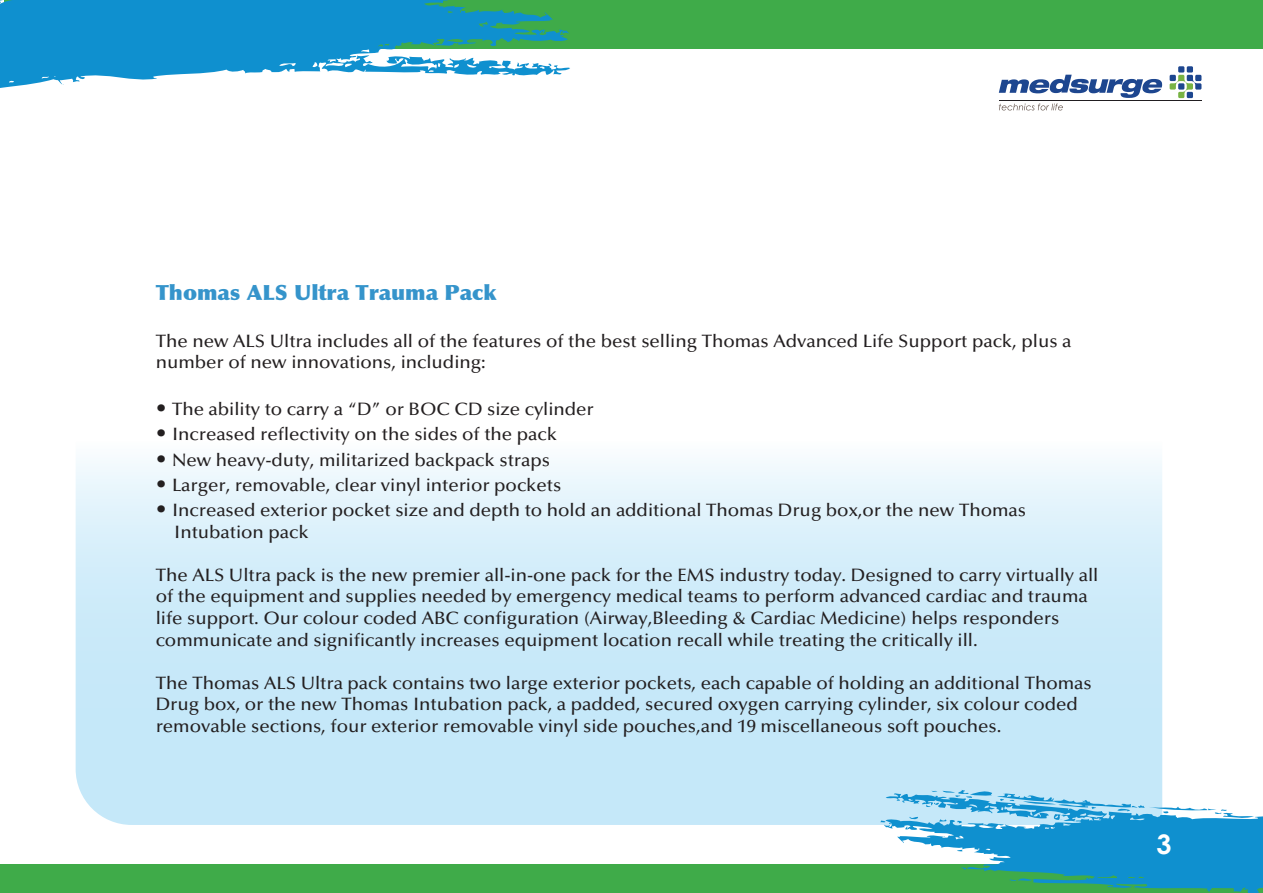
<style>
.page{position:relative;width:1263px;height:893px;background:#fff}
.page>*{position:absolute;margin:0;border:0;box-sizing:border-box;transform-origin:0 0}
.t1{font:700 27px "Century Gothic";color:#fff}
.t2{font:900 21px "Optima LT Std";color:#3594cb;scale:1.04 1}
.t3{font:500 18px/21.6px "Optima LT Std";color:#231f20;scale:1.04 1}
.s1{font-size:21px}
</style>
<div class="page">
<svg style="left:76px;top:460px;width:1086px;height:365px"></svg>
<div style="left:0;top:864px;width:1263px;height:29px;background:#3fab49"></div>
<div style="left:4px;top:1px;width:1259px;height:48px;background:#3fab49"></div>
<svg style="left:0;top:0;width:570px;height:88px;fill:#0f90cf"></svg>
<div style="left:1178px;top:66px;width:6px;height:7px;background:#1d468f"></div>
<div style="left:1187px;top:66px;width:6px;height:7px;background:#1d468f"></div>
<svg style="left:1169px;top:75px;width:32px;height:23px"></svg>
<svg style="left:999px;top:104px;width:64px;height:6px"></svg>
<svg style="left:999px;top:75px;width:163px;height:23px"></svg>
<svg style="left:880px;top:790px;width:383px;height:103px"></svg>
<p class="t2" style="left:156px;top:280px;width:329px">Thomas ALS Ultra Trauma Pack</p>
<p class="t3" style="left:156px;top:330px;width:882px">The new ALS Ultra includes all of the features of the best selling Thomas Advanced Life Support pack, plus a number of new innovations, including:</p>
<p class="t3" style="left:156px;top:399px;width:423px"><span class="s1">•</span> The ability to carry a “D” or BOC CD size cylinder</p>
<p class="t3" style="left:156px;top:424px;width:388px"><span class="s1">•</span> Increased reflectivity on the sides of the pack</p>
<p class="t3" style="left:156px;top:449px;width:381px"><span class="s1">•</span> New heavy-duty, militarized backpack straps</p>
<p class="t3" style="left:156px;top:474px;width:392px"><span class="s1">•</span> Larger, removable, clear vinyl interior pockets</p>
<p class="t3" style="left:174px;top:499px;width:821px;text-indent:-18px"><span class="s1">•</span> Increased exterior pocket size and depth to hold an additional Thomas Drug box,or the new Thomas<br>Intubation pack</p>
<p class="t3" style="left:156px;top:564px;width:908px">The ALS Ultra pack is the new premier all-in-one pack for the EMS industry today. Designed to carry virtually all of the equipment and supplies needed by emergency medical teams to perform advanced cardiac and trauma life support. Our colour coded ABC configuration (Airway,Bleeding &amp; Cardiac Medicine) helps responders communicate and significantly increases equipment location recall while treating the critically ill.</p>
<p class="t3" style="left:156px;top:672px;width:902px">The Thomas ALS Ultra pack contains two large exterior pockets, each capable of holding an additional Thomas<br>Drug box, or the new Thomas Intubation pack, a padded, secured oxygen carrying cylinder, six colour coded removable sections, four exterior removable vinyl side pouches,and 19 miscellaneous soft pouches.</p>
<h1 class="t1" style="left:1156px;top:823px;width:17px">3</h1>
</div>
